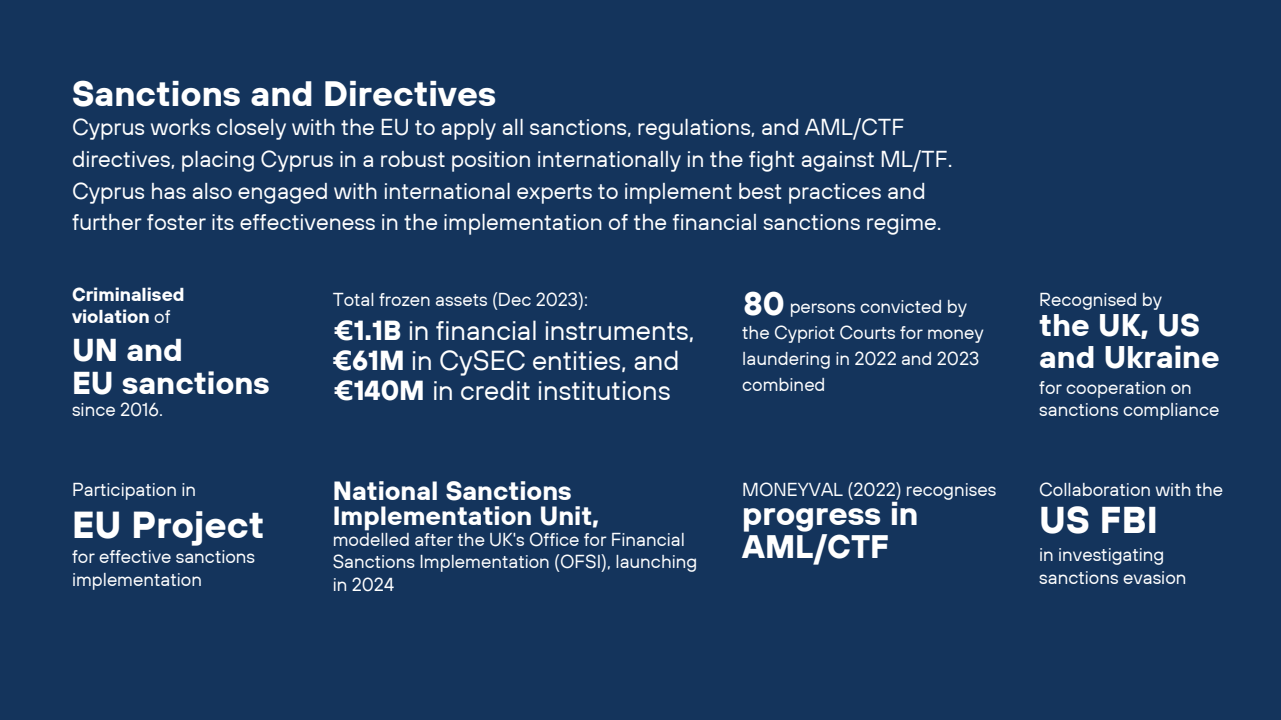
<style>
.page{position:relative;width:1281px;height:720px;background:#14345c}
.page>*{position:absolute;margin:0;border:0;box-sizing:border-box;transform-origin:0 0}
.t1{font:700 37.5px "TT Hoves";color:#fff}
.t2{font:700 37.25px "TT Hoves";color:#fff}
.t3{font:700 35.25px "TT Hoves";color:#fff}
.t4{font:700 32.5px/33.8px "TT Hoves";color:#fff}
.t5{font:700 31.62px/32.8px "TT Hoves";color:#fff}
.t6{font:700 31.25px/31.9px "TT Hoves";color:#fff}
.t7{font:27.5px/60.4px "TT Hoves";color:#fff}
.t8{font:700 26.25px/25.2px "TT Hoves";color:#fff}
.t9{font:23px/31.9px "TT Hoves";color:#fff}
.t10{font:18.75px/22.5px "TT Hoves";color:#fff}
.t11{font:700 18.75px/22.5px "TT Hoves";color:#fff}
.s1{font-weight:400}
.s2{font-weight:700}
</style>
<div class="page">
<h3 class="t3" style="left:72px;top:71px;width:425px">Sanctions and Directives</h3>
<p class="t9" style="left:72px;top:110px;width:882px">Cyprus works closely with the EU to apply all sanctions, regulations, and AML/CTF directives, placing Cyprus in a robust position internationally in the fight against ML/TF.<br>Cyprus has also engaged with international experts to implement best practices and further foster its effectiveness in the implementation of the financial sanctions regime.</p>
<p class="t11" style="left:72px;top:283px;width:114px">Criminalised violation <span class="s1">of</span></p>
<h3 class="t5" style="left:72px;top:333px;width:199px">UN and<br>EU sanctions</h3>
<p class="t10" style="left:72px;top:398px;width:92px">since 2016.</p>
<p class="t10" style="left:72px;top:478px;width:126px">Participation in</p>
<h1 class="t1" style="left:72px;top:500px;width:194px">EU Project</h1>
<p class="t10" style="left:72px;top:545px;width:185px">for effective sanctions implementation</p>
<p class="t10" style="left:333px;top:288px;width:257px">Total frozen assets (Dec 2023):</p>
<h3 class="t7" style="left:334px;top:300px;width:362px"><span class="s2">€1.1B</span> in financial instruments, <span class="s2">€140M</span> in credit institutions</h3>
<h3 class="t7" style="left:333px;top:330px;width:348px"><span class="s2">€61M</span> in CySEC entities, and</h3>
<h3 class="t8" style="left:333px;top:477px;width:268px">National Sanctions<br>Implementation Unit,</h3>
<p class="t10" style="left:333px;top:527px;width:366px">modelled after the UK's Office for Financial<br>Sanctions Implementation (OFSI), launching in 2024</p>
<h3 class="t4" style="left:743px;top:286px;width:43px">80</h3>
<p class="t10" style="left:1039px;top:288px;width:124px">Recognised by</p>
<p class="t10" style="left:742px;top:293px;width:243px;line-height:26.2px;text-indent:47px">persons convicted by the Cypriot Courts for money laundering in 2022 and 2023 combined</p>
<h3 class="t6" style="left:1039px;top:308px;width:182px">the UK, US and Ukraine</h3>
<p class="t10" style="left:1039px;top:376px;width:182px">for cooperation on sanctions compliance</p>
<p class="t10" style="left:742px;top:478px;width:256px">MONEYVAL (2022) recognises</p>
<h3 class="t4" style="left:742px;top:496px;width:178px">progress in<br>AML/CTF</h3>
<p class="t10" style="left:1039px;top:478px;width:186px">Collaboration with the</p>
<h2 class="t2" style="left:1039px;top:496px;width:120px">US FBI</h2>
<p class="t10" style="left:1039px;top:543px;width:149px">in investigating sanctions evasion</p>
</div>
